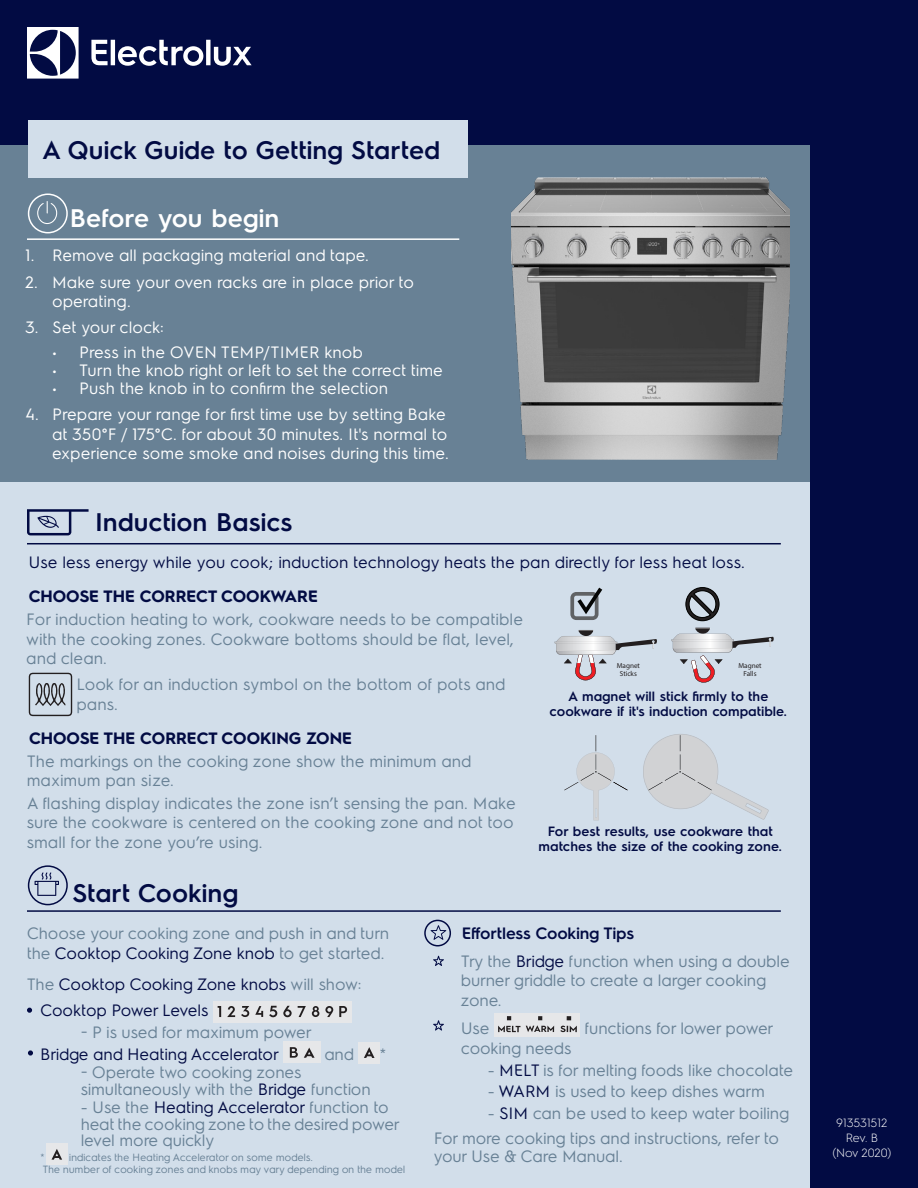
<style>
.page{position:relative;width:918px;height:1188px;background:#fff}
.page>*{position:absolute;margin:0;border:0;box-sizing:border-box;transform-origin:0 0}
.ID_Body_Text_-_ELUX{font:600 25.5px "Electrolux Sans";color:#020b43}
.t1{font:600 25.5px "Electrolux Sans";letter-spacing:-.005em;color:#fff}
.ID_Body_Text{font:16.5px/19.5px "Electrolux Sans";letter-spacing:-.01em;color:#688195}
.t2{font:16.5px/19.5px "Electrolux Sans";color:#fff}
.ID_Body_Text-2{font:16.5px "Electrolux Sans";letter-spacing:-.01em;color:#020b43}
.t3{font:700 16.5px "Electrolux Sans";color:#020b43}
.ID_Body_Text-3{font:600 16.5px "Electrolux Sans";letter-spacing:-.01em;color:#020b43}
.t4{font:600 13.5px/15px "Electrolux Sans";color:#020b43;text-align:center}
.t5{font:300 12px "Electrolux Sans";color:#fff}
.ID_Body_Text-4{font:10.5px "Electrolux Sans";letter-spacing:-.01em;color:#688195}
.t6{font:7.2px/8.7px "Myriad Pro";color:#231f20;text-align:center}
.s1{color:#020b43}
.s2{color:#688195}
</style>
<div class="page">
<div style="left:0;top:477px;width:825px;height:711px;background:#d2deea"></div>
<div style="left:0;top:145px;width:810px;height:337px;background:#688195"></div>
<div style="left:0;top:0;width:918px;height:145px;background:#020b43"></div>
<div style="left:810px;top:99px;width:108px;height:1089px;background:#020b43"></div>
<img style="left:512px;top:177px;width:277px;height:283px">
<div style="left:28px;top:120px;width:440px;height:58px;background:#d2deea"></div>
<svg style="left:27px;top:27px;width:52px;height:52px"></svg>
<svg style="left:91px;top:40px;width:161px;height:26px"></svg>
<hr style="left:27px;top:238px;width:432px;height:2px;background:#fff">
<svg style="left:37px;top:201px;width:21px;height:23px"></svg>
<div style="left:28px;top:194px;width:40px;height:39px;border:2px solid #fff;border-radius:50%"></div>
<hr style="left:27px;top:543px;width:754px;height:1px;background:#020b43">
<hr style="left:27px;top:910px;width:754px;height:2px;background:#020b43">
<div style="left:494px;top:1014px;width:85px;height:23px;background:#e6e7e9"></div>
<svg style="left:507px;top:1016px;width:4px;height:4px"></svg>
<svg style="left:498px;top:1026px;width:22px;height:6px"></svg>
<svg style="left:526px;top:1016px;width:28px;height:16px"></svg>
<svg style="left:560px;top:1026px;width:17px;height:6px"></svg>
<svg style="left:567px;top:1016px;width:4px;height:4px"></svg>
<svg style="left:431px;top:925px;width:15px;height:15px"></svg>
<div style="left:424px;top:920px;width:27px;height:26px;border:2px solid #020b43;border-radius:50%"></div>
<svg style="left:433px;top:956px;width:11px;height:10px"></svg>
<svg style="left:433px;top:1020px;width:11px;height:11px"></svg>
<svg style="left:554px;top:630px;width:103px;height:50px"></svg>
<svg style="left:671px;top:628px;width:103px;height:55px"></svg>
<svg style="left:570px;top:588px;width:32px;height:32px"></svg>
<svg style="left:685px;top:587px;width:35px;height:34px"></svg>
<svg style="left:27px;top:509px;width:62px;height:26px"></svg>
<svg style="left:29px;top:673px;width:43px;height:43px"></svg>
<div style="left:213px;top:1001px;width:139px;height:21px;background:#e6e7e9"></div>
<svg style="left:218px;top:1006px;width:3px;height:11px"></svg>
<svg style="left:227px;top:1006px;width:8px;height:11px"></svg>
<svg style="left:241px;top:1006px;width:8px;height:11px"></svg>
<svg style="left:255px;top:1006px;width:8px;height:11px"></svg>
<svg style="left:269px;top:1006px;width:8px;height:11px"></svg>
<svg style="left:283px;top:1006px;width:9px;height:11px"></svg>
<svg style="left:298px;top:1006px;width:8px;height:11px"></svg>
<svg style="left:312px;top:1006px;width:7px;height:11px"></svg>
<svg style="left:325px;top:1006px;width:8px;height:11px"></svg>
<svg style="left:339px;top:1006px;width:8px;height:11px"></svg>
<div style="left:283px;top:1042px;width:37px;height:21px;background:#e6e7e9"></div>
<svg style="left:304px;top:1048px;width:11px;height:10px"></svg>
<div style="left:359px;top:1042px;width:21px;height:21px;background:#e6e7e9"></div>
<svg style="left:364px;top:1047px;width:11px;height:11px"></svg>
<svg style="left:27px;top:1008px;width:5px;height:5px"></svg>
<svg style="left:28px;top:1050px;width:5px;height:6px"></svg>
<svg style="left:564px;top:735px;width:64px;height:85px"></svg>
<svg style="left:643px;top:734px;width:126px;height:86px"></svg>
<svg style="left:290px;top:1047px;width:8px;height:11px"></svg>
<div style="left:28px;top:865px;width:40px;height:40px;border:2px solid #020b43;border-radius:50%"></div>
<svg style="left:35px;top:872px;width:24px;height:24px"></svg>
<div style="left:46px;top:1144px;width:21px;height:21px;background:#e6e7e9"></div>
<svg style="left:52px;top:1149px;width:10px;height:11px"></svg>
<p class="ID_Body_Text_-_ELUX" style="left:42px;top:132px;width:400px">A Quick Guide to Getting Started</p>
<p class="t1" style="left:70px;top:200px;width:211px">Before you begin</p>
<p class="t2" style="left:26px;top:245px;width:345px">1. Remove all packaging material and tape.</p>
<p class="t2" style="left:52px;top:271px;width:363px;text-indent:-27px">2. Make sure your oven racks are in place prior to operating.</p>
<p class="t2" style="left:26px;top:317px;width:140px">3. Set your clock:</p>
<p class="t2" style="left:52px;top:342px;width:312px">• Press in the OVEN TEMP/TIMER knob</p>
<p class="t2" style="left:52px;top:360px;width:392px">• Turn the knob right or left to set the correct time</p>
<p class="t2" style="left:52px;top:378px;width:337px">• Push the knob in to confirm the selection</p>
<p class="t2" style="left:52px;top:404px;width:398px;text-indent:-27px">4. Prepare your range for first time use by setting Bake at 350°F / 175°C. for about 30 minutes. It's normal to experience some smoke and noises during this time.</p>
<p class="ID_Body_Text_-_ELUX" style="left:95px;top:504px;width:199px">Induction Basics</p>
<p class="ID_Body_Text-2" style="left:29px;top:550px;width:718px">Use less energy while you cook; induction technology heats the pan directly for less heat loss.</p>
<p class="t3" style="left:29px;top:585px;width:291px">CHOOSE THE CORRECT COOKWARE</p>
<p class="ID_Body_Text" style="left:27px;top:609px;width:498px">For induction heating to work, cookware needs to be compatible with the cooking zones. Cookware bottoms should be flat, level, and clean.</p>
<p class="ID_Body_Text" style="left:77px;top:674px;width:431px">Look for an induction symbol on the bottom of pots and pans.</p>
<p class="t3" style="left:29px;top:727px;width:324px">CHOOSE THE CORRECT COOKING ZONE</p>
<p class="ID_Body_Text" style="left:27px;top:750px;width:447px">The markings on the cooking zone show the minimum and maximum pan size.</p>
<p class="ID_Body_Text" style="left:27px;top:792px;width:491px;text-align:justify">A flashing display indicates the zone isn’t sensing the pan. Make sure the cookware is centered on the cooking zone and not too small for the zone you’re using.</p>
<p class="ID_Body_Text_-_ELUX" style="left:72px;top:875px;width:168px">Start Cooking</p>
<p class="t6" style="left:617px;top:661px;width:25px">Magnet<br>Sticks</p>
<p class="t6" style="left:738px;top:661px;width:25px">Magnet<br>Falls</p>
<p class="t4" style="left:550px;top:688px;width:239px">A magnet will stick firmly to the cookware if it's induction compatible.</p>
<p class="t4" style="left:539px;top:823px;width:245px">For best results, use cookware that matches the size of the cooking zone.</p>
<p class="ID_Body_Text" style="left:27px;top:923px;width:364px">Choose your cooking zone and push in and turn the <span class="s1">Cooktop Cooking Zone knob</span> to get started.</p>
<p class="ID_Body_Text-2" style="left:27px;top:973px;width:336px"><span class="s2">The</span> Cooktop Cooking Zone knobs <span class="s2">will show:</span></p>
<p class="ID_Body_Text-2" style="left:40px;top:999px;width:170px">Cooktop Power Levels</p>
<p class="ID_Body_Text" style="left:81px;top:1021px;width:232px">- P is used for maximum power</p>
<p class="ID_Body_Text-2" style="left:40px;top:1042px;width:240px">Bridge and Heating Accelerator</p>
<p class="ID_Body_Text" style="left:325px;top:1043px;width:32px">and</p>
<p class="ID_Body_Text" style="left:380px;top:1043px;width:9px">*</p>
<p class="ID_Body_Text" style="left:81px;top:1063px;width:292px;line-height:16.5px">- Operate two cooking zones simultaneously with the <span class="s1">Bridge</span> function</p>
<p class="ID_Body_Text" style="left:81px;top:1098px;width:320px;line-height:16.5px">- Use the <span class="s1">Heating Accelerator</span> function to heat the cooking zone to the desired power level more quickly</p>
<p class="ID_Body_Text-4" style="left:40px;top:1149px;width:274px">* indicates the Heating Accelerator on some models.</p>
<p class="ID_Body_Text-4" style="left:43px;top:1161px;width:364px">The number of cooking zones and knobs may vary depending on the model</p>
<p class="ID_Body_Text-3" style="left:462px;top:921px;width:174px">Effortless Cooking Tips</p>
<p class="ID_Body_Text" style="left:461px;top:950px;width:331px">Try the <span class="s1">Bridge</span> function when using a double burner griddle to create a larger cooking zone.</p>
<p class="ID_Body_Text" style="left:461px;top:1018px;width:30px">Use</p>
<p class="ID_Body_Text" style="left:585px;top:1018px;width:190px">functions for lower power</p>
<p class="ID_Body_Text" style="left:461px;top:1037px;width:112px">cooking needs</p>
<p class="ID_Body_Text" style="left:488px;top:1059px;width:307px">- <span class="s1">MELT</span> is for melting foods like chocolate</p>
<p class="ID_Body_Text" style="left:488px;top:1081px;width:279px">- <span class="s1">WARM</span> is used to keep dishes warm</p>
<p class="ID_Body_Text" style="left:488px;top:1102px;width:304px">- <span class="s1">SIM</span> can be used to keep water boiling</p>
<p class="ID_Body_Text" style="left:434px;top:1128px;width:347px;line-height:18px">For more cooking tips and instructions, refer to your Use &amp; Care Manual.</p>
<p class="t5" style="left:836px;top:1115px;width:53px">913531512</p>
<p class="t5" style="left:846px;top:1130px;width:34px">Rev. B</p>
<p class="t5" style="left:832px;top:1145px;width:60px">(Nov 2020)</p>
</div>
